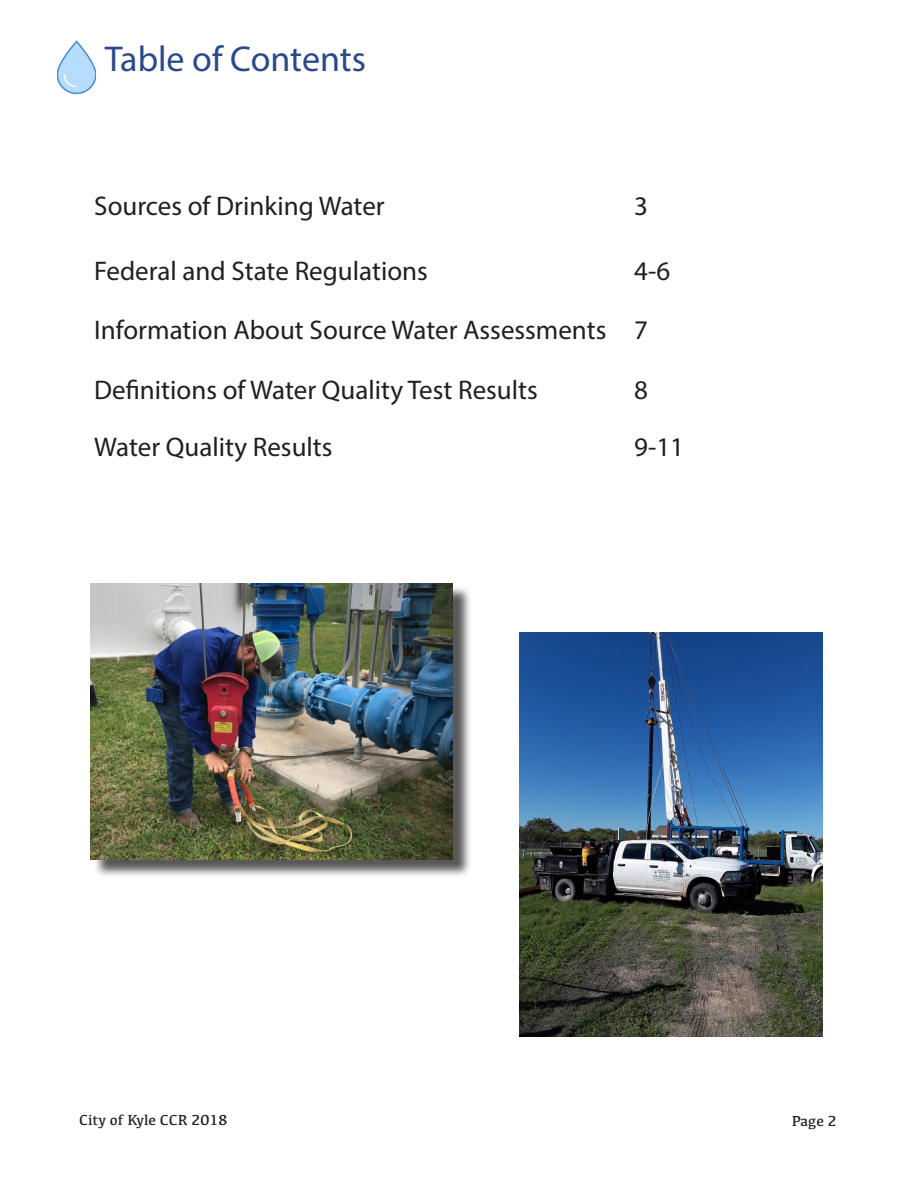
<style>
.page{position:relative;width:918px;height:1188px;background:#fff}
.page>*{position:absolute;margin:0;border:0;box-sizing:border-box;transform-origin:0 0}
.t1{font:36px "Myriad Pro";color:#2a498c}
.t2{font:27px "Myriad Pro";color:#231f20}
.t3{font:15px "Kefa";color:#231f20}
</style>
<div class="page">
<div style="left:93px;top:585px;width:379px;height:293px;background:#231f20;opacity:.75"></div>
<img style="left:91px;top:583px;width:362px;height:276px">
<img style="left:57px;top:40px;width:39px;height:54px">
<img style="left:519px;top:633px;width:303px;height:404px">
<p class="t1" style="left:105px;top:36px;width:263px">Table of Contents</p>
<p class="t2" style="left:94px;top:189px;width:292px">Sources of Drinking Water</p>
<p class="t2" style="left:634px;top:189px;width:15px">3</p>
<p class="t2" style="left:94px;top:254px;width:335px">Federal and State Regulations</p>
<p class="t2" style="left:634px;top:254px;width:37px">4-6</p>
<p class="t2" style="left:94px;top:314px;width:555px">Information About Source Water Assessments 7</p>
<p class="t2" style="left:94px;top:373px;width:445px">Definitions of Water Quality Test Results</p>
<p class="t2" style="left:634px;top:373px;width:15px">8</p>
<p class="t2" style="left:94px;top:431px;width:240px">Water Quality Results</p>
<p class="t2" style="left:634px;top:431px;width:51px">9-11</p>
<p class="t3" style="left:79px;top:1111px;width:150px">City of Kyle CCR 2018</p>
<p class="t3" style="left:792px;top:1111px;width:46px">Page 2</p>
</div>
